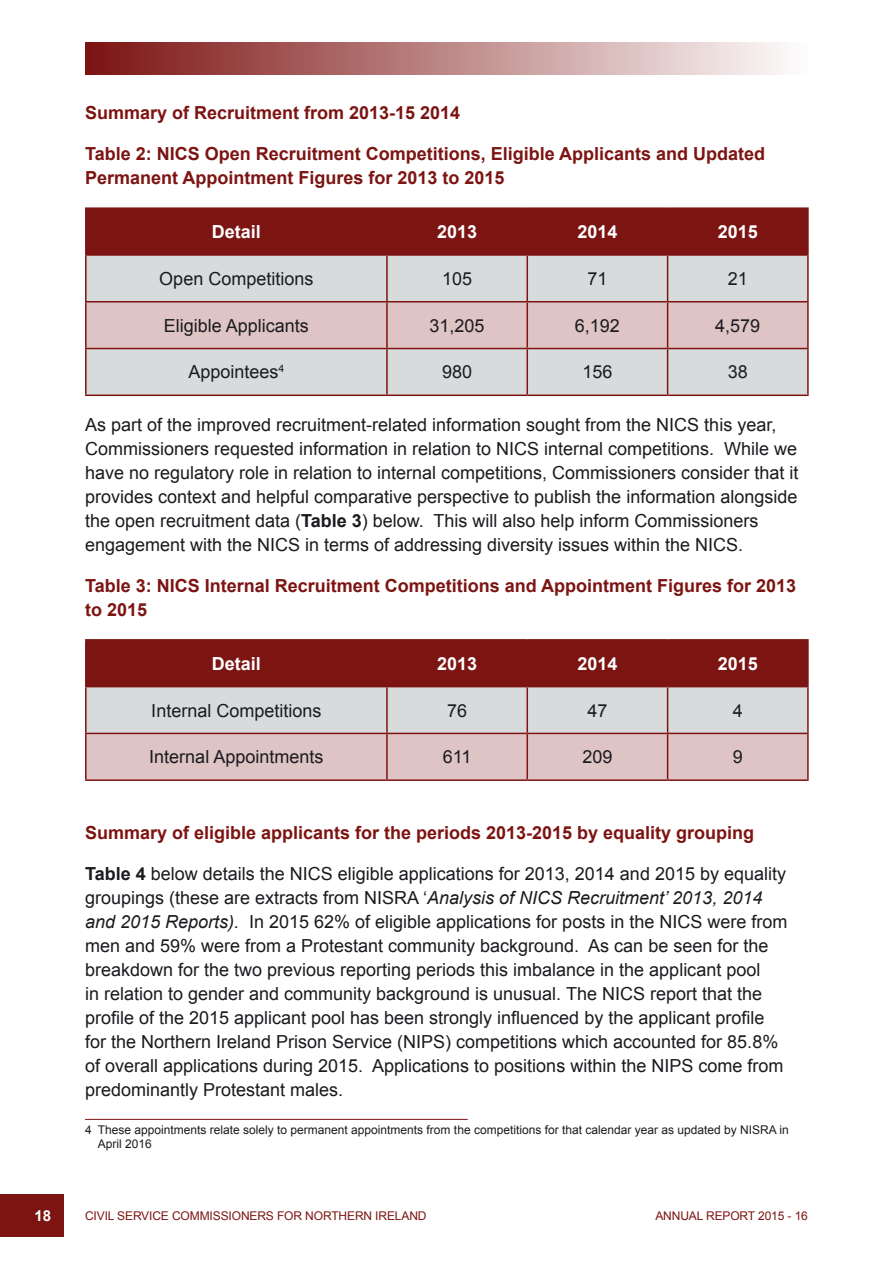
<style>
.page{position:relative;width:893px;height:1263px;background:#fff}
.page>*{position:absolute;margin:0;border:0;box-sizing:border-box;transform-origin:0 0}
.t1{font:18px/24px "Arial";color:#1a1b1f}
.t2{font:700 18px/24px "Arial";color:#7c1412}
.t3{font:700 18px "Arial";color:#fff}
.t4{font:700 15px "Arial";color:#fff}
.t5{font:12px/14.4px "Arial";color:#1a1b1f}
.t6{font:12px "Arial";letter-spacing:-.01em;color:#7c1412}
.s1{font-weight:700}
.s2{font-style:italic}
</style>
<div class="page">
<div style="left:0;top:1194px;width:64px;height:42px;background:#7c1412"></div>
<div style="left:85px;top:43px;width:723px;height:31px;background:linear-gradient(to right,#7b1312,#fefdfd)"></div>
<div style="left:87px;top:209px;width:720px;height:45px;background:#7c1412"></div>
<div style="left:87px;top:256px;width:720px;height:139px;background:#d8dbdc"></div>
<div style="left:87px;top:302px;width:720px;height:46px;background:#dec4c4"></div>
<hr style="left:85px;top:207px;width:302px;height:2px;background:#7c1412">
<hr style="left:85px;top:209px;width:2px;height:45px;background:#7c1412">
<hr style="left:387px;top:207px;width:140px;height:2px;background:#7c1412">
<hr style="left:386px;top:209px;width:2px;height:45px;background:#7c1412">
<hr style="left:527px;top:207px;width:141px;height:2px;background:#7c1412">
<hr style="left:526px;top:209px;width:2px;height:45px;background:#7c1412">
<hr style="left:668px;top:207px;width:141px;height:2px;background:#7c1412">
<hr style="left:667px;top:209px;width:1px;height:45px;background:#7c1412">
<hr style="left:807px;top:209px;width:2px;height:45px;background:#7c1412">
<hr style="left:85px;top:254px;width:302px;height:2px;background:#7c1412">
<hr style="left:85px;top:256px;width:2px;height:45px;background:#7c1412">
<hr style="left:387px;top:254px;width:140px;height:2px;background:#7c1412">
<hr style="left:386px;top:256px;width:2px;height:45px;background:#7c1412">
<hr style="left:527px;top:254px;width:141px;height:2px;background:#7c1412">
<hr style="left:526px;top:256px;width:2px;height:45px;background:#7c1412">
<hr style="left:668px;top:254px;width:141px;height:2px;background:#7c1412">
<hr style="left:667px;top:256px;width:1px;height:45px;background:#7c1412">
<hr style="left:807px;top:256px;width:2px;height:45px;background:#7c1412">
<hr style="left:85px;top:301px;width:302px;height:1px;background:#7c1412">
<hr style="left:85px;top:302px;width:2px;height:46px;background:#7c1412">
<hr style="left:387px;top:301px;width:140px;height:1px;background:#7c1412">
<hr style="left:386px;top:302px;width:2px;height:46px;background:#7c1412">
<hr style="left:527px;top:301px;width:141px;height:1px;background:#7c1412">
<hr style="left:526px;top:302px;width:2px;height:46px;background:#7c1412">
<hr style="left:668px;top:301px;width:141px;height:1px;background:#7c1412">
<hr style="left:667px;top:302px;width:1px;height:46px;background:#7c1412">
<hr style="left:807px;top:302px;width:2px;height:46px;background:#7c1412">
<hr style="left:85px;top:348px;width:302px;height:1px;background:#7c1412">
<hr style="left:85px;top:349px;width:2px;height:46px;background:#7c1412">
<hr style="left:387px;top:348px;width:140px;height:1px;background:#7c1412">
<hr style="left:386px;top:349px;width:2px;height:46px;background:#7c1412">
<hr style="left:527px;top:348px;width:141px;height:1px;background:#7c1412">
<hr style="left:526px;top:349px;width:2px;height:46px;background:#7c1412">
<hr style="left:668px;top:348px;width:141px;height:1px;background:#7c1412">
<hr style="left:667px;top:349px;width:1px;height:46px;background:#7c1412">
<hr style="left:807px;top:349px;width:2px;height:46px;background:#7c1412">
<hr style="left:85px;top:395px;width:302px;height:1px;background:#7c1412">
<hr style="left:387px;top:395px;width:140px;height:1px;background:#7c1412">
<hr style="left:527px;top:395px;width:141px;height:1px;background:#7c1412">
<hr style="left:668px;top:395px;width:141px;height:1px;background:#7c1412">
<svg style="left:87px;top:641px;width:720px;height:138px;background:#ba908f"></svg>
<hr style="left:85px;top:639px;width:302px;height:2px;background:#7c1412">
<hr style="left:85px;top:641px;width:2px;height:45px;background:#7c1412">
<hr style="left:387px;top:639px;width:140px;height:2px;background:#7c1412">
<hr style="left:386px;top:641px;width:2px;height:45px;background:#7c1412">
<hr style="left:527px;top:639px;width:141px;height:2px;background:#7c1412">
<hr style="left:526px;top:641px;width:2px;height:45px;background:#7c1412">
<hr style="left:668px;top:639px;width:141px;height:2px;background:#7c1412">
<hr style="left:667px;top:641px;width:1px;height:45px;background:#7c1412">
<hr style="left:807px;top:641px;width:2px;height:45px;background:#7c1412">
<hr style="left:85px;top:686px;width:302px;height:1px;background:#7c1412">
<hr style="left:85px;top:687px;width:2px;height:46px;background:#7c1412">
<hr style="left:387px;top:686px;width:140px;height:1px;background:#7c1412">
<hr style="left:386px;top:687px;width:2px;height:46px;background:#7c1412">
<hr style="left:527px;top:686px;width:141px;height:1px;background:#7c1412">
<hr style="left:526px;top:687px;width:2px;height:46px;background:#7c1412">
<hr style="left:668px;top:686px;width:141px;height:1px;background:#7c1412">
<hr style="left:667px;top:687px;width:1px;height:46px;background:#7c1412">
<hr style="left:807px;top:687px;width:2px;height:46px;background:#7c1412">
<hr style="left:85px;top:733px;width:302px;height:1px;background:#7c1412">
<hr style="left:85px;top:734px;width:2px;height:45px;background:#7c1412">
<hr style="left:387px;top:733px;width:140px;height:1px;background:#7c1412">
<hr style="left:386px;top:734px;width:2px;height:45px;background:#7c1412">
<hr style="left:527px;top:733px;width:141px;height:1px;background:#7c1412">
<hr style="left:526px;top:734px;width:2px;height:45px;background:#7c1412">
<hr style="left:668px;top:733px;width:141px;height:1px;background:#7c1412">
<hr style="left:667px;top:734px;width:1px;height:45px;background:#7c1412">
<hr style="left:807px;top:734px;width:2px;height:45px;background:#7c1412">
<hr style="left:85px;top:779px;width:302px;height:2px;background:#7c1412">
<hr style="left:387px;top:779px;width:140px;height:2px;background:#7c1412">
<hr style="left:527px;top:779px;width:141px;height:2px;background:#7c1412">
<hr style="left:668px;top:779px;width:141px;height:2px;background:#7c1412">
<hr style="left:85px;top:1119px;width:383px;height:1px;background:#7c1412">
<p class="t2" style="left:85px;top:102px;width:382px">Summary of Recruitment from 2013-15 2014<sup>4</sup></p>
<p class="t2" style="left:85px;top:143px;width:682px">Table 2: NICS Open Recruitment Competitions, Eligible Applicants and Updated<br>Permanent Appointment Figures for 2013 to 2015</p>
<p class="t3" style="left:212px;top:220px;width:51px">Detail</p>
<p class="t3" style="left:437px;top:220px;width:42px">2013</p>
<p class="t3" style="left:577px;top:220px;width:42px">2014</p>
<p class="t3" style="left:718px;top:220px;width:42px">2015</p>
<p class="t1" style="left:159px;top:267px;width:156px">Open Competitions</p>
<p class="t1" style="left:442px;top:267px;width:32px">105</p>
<p class="t1" style="left:587px;top:267px;width:22px">71</p>
<p class="t1" style="left:728px;top:267px;width:22px">21</p>
<p class="t1" style="left:164px;top:314px;width:147px">Eligible Applicants</p>
<p class="t1" style="left:430px;top:314px;width:57px">31,205</p>
<p class="t1" style="left:575px;top:314px;width:47px">6,192</p>
<p class="t1" style="left:715px;top:314px;width:47px">4,579</p>
<p class="t1" style="left:188px;top:360px;width:97px">Appointees<sup>4</sup></p>
<p class="t1" style="left:442px;top:360px;width:32px">980</p>
<p class="t1" style="left:582px;top:360px;width:32px">156</p>
<p class="t1" style="left:728px;top:360px;width:22px">38</p>
<p class="t1" style="left:85px;top:413px;width:715px">As part of the improved recruitment-related information sought from the NICS this year, Commissioners requested information in relation to NICS internal competitions. While we have no regulatory role in relation to internal competitions, Commissioners consider that it provides context and helpful comparative perspective to publish the information alongside the open recruitment data (<span class="s1">Table 3</span>) below. This will also help inform Commissioners engagement with the NICS in terms of addressing diversity issues within the NICS.</p>
<p class="t2" style="left:85px;top:574px;width:713px">Table 3: NICS Internal Recruitment Competitions and Appointment Figures for 2013 to 2015</p>
<p class="t3" style="left:212px;top:651px;width:51px">Detail</p>
<p class="t3" style="left:437px;top:651px;width:42px">2013</p>
<p class="t3" style="left:577px;top:651px;width:42px">2014</p>
<p class="t3" style="left:718px;top:651px;width:42px">2015</p>
<p class="t1" style="left:151px;top:698px;width:172px">Internal Competitions</p>
<p class="t1" style="left:447px;top:698px;width:22px">76</p>
<p class="t1" style="left:587px;top:698px;width:22px">47</p>
<p class="t1" style="left:733px;top:698px;width:12px">4</p>
<p class="t1" style="left:149px;top:745px;width:176px">Internal Appointments</p>
<p class="t1" style="left:443px;top:745px;width:30px">611</p>
<p class="t1" style="left:582px;top:745px;width:32px">209</p>
<p class="t1" style="left:733px;top:745px;width:12px">9</p>
<p class="t2" style="left:85px;top:821px;width:671px">Summary of eligible applicants for the periods 2013-2015 by equality grouping</p>
<p class="t1" style="left:85px;top:862px;width:704px"><span class="s1">Table 4</span> below details the NICS eligible applications for 2013, 2014 and 2015 by equality groupings (these are extracts from NISRA ‘<span class="s2">Analysis of NICS Recruitment’ 2013, 2014 and 2015 Reports).</span> In 2015 62% of eligible applications for posts in the NICS were from men and 59% were from a Protestant community background. As can be seen for the breakdown for the two previous reporting periods this imbalance in the applicant pool<br>in relation to gender and community background is unusual. The NICS report that the profile of the 2015 applicant pool has been strongly influenced by the applicant profile for the Northern Ireland Prison Service (NIPS) competitions which accounted for 85.8% of overall applications during 2015. Applications to positions within the NIPS come from predominantly Protestant males.</p>
<p class="t5" style="left:98px;top:1122px;width:693px;text-indent:-13px">4 These appointments relate solely to permanent appointments from the competitions for that calendar year as updated by NISRA in<br>April 2016</p>
<p class="t4" style="left:34px;top:1205px;width:18px">18</p>
<p class="t6" style="left:85px;top:1208px;width:343px">CIVIL SERVICE COMMISSIONERS FOR NORTHERN IRELAND</p>
<p class="t6" style="left:655px;top:1208px;width:154px">ANNUAL REPORT 2015 - 16</p>
</div>
